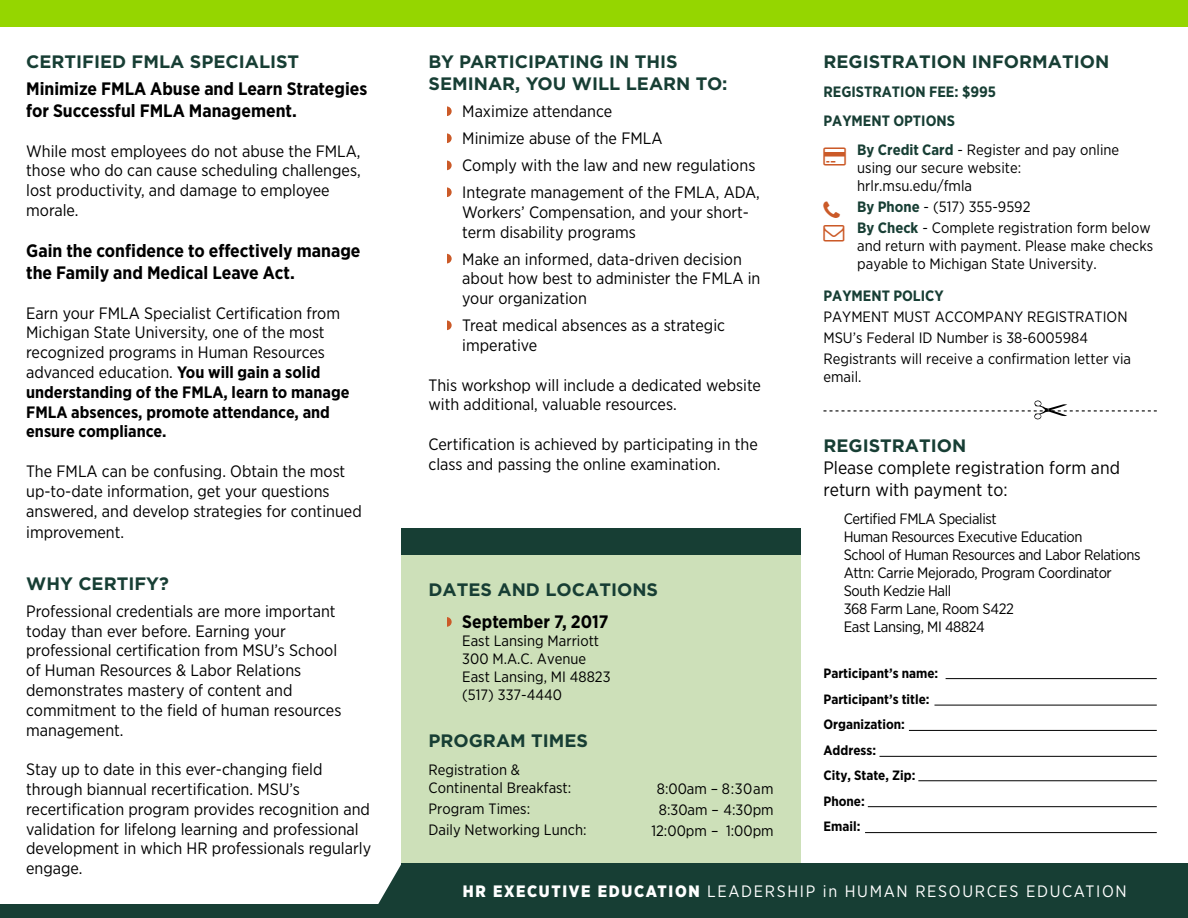
<style>
.page{position:relative;width:1188px;height:918px;background:#fff}
.page>*{position:absolute;margin:0;border:0;box-sizing:border-box;transform-origin:0 0}
.t1{font:700 18px/21.6px "Gotham";color:#173e34}
.t2{font:700 18px/21.6px "Gotham Narrow";color:#000}
.t3{font:18px/21.6px "Gotham Narrow";color:#000}
.t4{font:16.5px/19.8px "Gotham Narrow";color:#000}
.t5{font:16.5px "Gotham Narrow";letter-spacing:.1em;color:#fff}
.t6{font:15px/18px "Gotham Narrow";color:#000}
.t7{font:15px "Gotham Narrow";letter-spacing:-.025em;color:#000}
.t8{font:700 15px "Gotham Narrow";color:#173e34}
.t9{font:15px "Gotham Narrow";letter-spacing:.02em;color:#000}
.t10{font:700 13.5px "Gotham Narrow";color:#000}
.s1{font-weight:700}
.s2{font-weight:700;color:#173e34}
.s3{font-weight:900}
</style>
<div class="page">
<div style="left:402px;top:528px;width:399px;height:27px;background:#173e34"></div>
<div style="left:402px;top:555px;width:399px;height:309px;background:#cde0b9"></div>
<hr style="left:865px;top:832px;width:292px;height:1px;background:#000">
<hr style="left:868px;top:806px;width:289px;height:1px;background:#000">
<hr style="left:918px;top:780px;width:239px;height:1px;background:#000">
<hr style="left:879px;top:756px;width:278px;height:1px;background:#000">
<hr style="left:909px;top:730px;width:248px;height:1px;background:#000">
<hr style="left:934px;top:705px;width:223px;height:1px;background:#000">
<hr style="left:946px;top:678px;width:211px;height:1px;background:#000">
<div style="left:402px;top:864px;width:786px;height:54px;background:#173e34"></div>
<svg style="left:824px;top:400px;width:333px;height:19px"></svg>
<div style="left:0;top:0;width:1188px;height:27px;background:#95d600"></div>
<div style="left:442px;top:254px;width:10px;height:9px;background:#cb5a28;border-radius:50%"></div>
<div style="left:437px;top:253px;width:10px;height:11px;background:#fff"></div>
<div style="left:442px;top:320px;width:10px;height:10px;background:#cb5a28;border-radius:50%"></div>
<div style="left:437px;top:320px;width:10px;height:11px;background:#fff"></div>
<div style="left:442px;top:187px;width:10px;height:10px;background:#cb5a28;border-radius:50%"></div>
<div style="left:437px;top:187px;width:10px;height:11px;background:#fff"></div>
<div style="left:442px;top:161px;width:10px;height:9px;background:#cb5a28;border-radius:50%"></div>
<div style="left:437px;top:160px;width:10px;height:11px;background:#fff"></div>
<div style="left:442px;top:133px;width:10px;height:10px;background:#cb5a28;border-radius:50%"></div>
<div style="left:437px;top:133px;width:10px;height:11px;background:#fff"></div>
<div style="left:442px;top:106px;width:10px;height:10px;background:#cb5a28;border-radius:50%"></div>
<div style="left:437px;top:106px;width:10px;height:11px;background:#fff"></div>
<div style="left:442px;top:617px;width:10px;height:10px;background:#cb5a28;border-radius:50%"></div>
<div style="left:437px;top:617px;width:10px;height:10px;background:#cde0b9"></div>
<div style="left:0;top:904px;width:402px;height:14px;background:#173e34"></div>
<svg style="left:378px;top:864px;width:24px;height:40px"></svg>
<p class="t1" style="left:26px;top:51px;width:274px">CERTIFIED FMLA SPECIALIST</p>
<p class="t2" style="left:26px;top:78px;width:343px">Minimize FMLA Abuse and Learn Strategies for Successful FMLA Management.</p>
<p class="t4" style="left:26px;top:141px;width:336px">While most employees do not abuse the FMLA, those who do can cause scheduling challenges, lost productivity, and damage to employee morale.</p>
<p class="t2" style="left:26px;top:240px;width:336px">Gain the confidence to effectively manage the Family and Medical Leave Act.</p>
<p class="t4" style="left:26px;top:303px;width:325px">Earn your FMLA Specialist Certification from Michigan State University, one of the most recognized programs in Human Resources advanced education. <span class="s1">You will gain a solid understanding of the FMLA, learn to manage FMLA absences, promote attendance, and ensure compliance.</span></p>
<p class="t4" style="left:26px;top:461px;width:337px">The FMLA can be confusing. Obtain the most up-to-date information, get your questions answered, and develop strategies for continued</p>
<p class="t4" style="left:26px;top:522px;width:99px">improvement.</p>
<p class="t1" style="left:26px;top:573px;width:144px">WHY CERTIFY?</p>
<p class="t4" style="left:26px;top:601px;width:317px">Professional credentials are more important today than ever before. Earning your professional certification from MSU’s School of Human Resources &amp; Labor Relations demonstrates mastery of content and commitment to the field of human resources management.</p>
<p class="t4" style="left:26px;top:759px;width:347px">Stay up to date in this ever-changing field through biannual recertification. MSU’s recertification program provides recognition and validation for lifelong learning and professional development in which HR professionals regularly engage.</p>
<p class="t1" style="left:429px;top:51px;width:301px">BY PARTICIPATING IN THIS<br>SEMINAR, YOU WILL LEARN TO:</p>
<p class="t4" style="left:462px;top:101px;width:151px">Maximize attendance</p>
<p class="t4" style="left:462px;top:128px;width:202px">Minimize abuse of the FMLA</p>
<p class="t4" style="left:462px;top:155px;width:295px">Comply with the law and new regulations</p>
<p class="t4" style="left:462px;top:182px;width:299px">Integrate management of the FMLA, ADA,<br>Workers’ Compensation, and your short&shy;term disability programs</p>
<p class="t4" style="left:462px;top:249px;width:300px">Make an informed, data-driven decision about how best to administer the FMLA in your organization</p>
<p class="t4" style="left:462px;top:315px;width:264px">Treat medical absences as a strategic imperative</p>
<p class="t4" style="left:429px;top:375px;width:334px">This workshop will include a dedicated website with additional, valuable resources.</p>
<p class="t4" style="left:429px;top:434px;width:331px">Certification is achieved by participating in the class and passing the online examination.</p>
<p class="t1" style="left:429px;top:579px;width:231px">DATES AND LOCATIONS</p>
<p class="t2" style="left:462px;top:611px;width:148px">September 7, 2017</p>
<p class="t6" style="left:462px;top:632px;width:138px">East Lansing Marriott</p>
<p class="t6" style="left:462px;top:650px;width:125px">300 M.A.C. Avenue</p>
<p class="t6" style="left:462px;top:668px;width:150px">East Lansing, MI 48823</p>
<p class="t6" style="left:462px;top:686px;width:101px">(517) 337-4440</p>
<p class="t1" style="left:429px;top:729px;width:161px">PROGRAM TIMES</p>
<p class="t6" style="left:429px;top:761px;width:93px">Registration &amp;</p>
<p class="t6" style="left:429px;top:779px;width:144px">Continental Breakfast:</p>
<p class="t6" style="left:429px;top:800px;width:103px">Program Times:</p>
<p class="t6" style="left:429px;top:821px;width:160px">Daily Networking Lunch:</p>
<p class="t9" style="left:657px;top:779px;width:118px">8:00am – 8:30am</p>
<p class="t6" style="left:659px;top:800px;width:116px">8:30am – 4:30pm</p>
<p class="t6" style="left:651px;top:821px;width:124px">12:00pm – 1:00pm</p>
<p class="t1" style="left:824px;top:51px;width:287px">REGISTRATION INFORMATION</p>
<p class="t8" style="left:824px;top:82px;width:174px">REGISTRATION FEE: $995</p>
<p class="t8" style="left:824px;top:111px;width:133px">PAYMENT OPTIONS</p>
<p class="t6" style="left:857px;top:140px;width:264px"><span class="s2">By Credit Card</span> - Register and pay online using our secure website:</p>
<p class="t6" style="left:857px;top:176px;width:116px">hrlr.msu.edu/fmla</p>
<p class="t6" style="left:857px;top:197px;width:175px"><span class="s2">By Phone</span> - (517) 355-9592</p>
<p class="t6" style="left:857px;top:218px;width:297px"><span class="s2">By Check</span> - Complete registration form below and return with payment. Please make checks payable to Michigan State University.</p>
<p class="t8" style="left:824px;top:286px;width:122px">PAYMENT POLICY</p>
<p class="t6" style="left:824px;top:308px;width:306px">PAYMENT MUST ACCOMPANY REGISTRATION</p>
<p class="t6" style="left:824px;top:329px;width:266px">MSU’s Federal ID Number is 38-6005984</p>
<p class="t6" style="left:824px;top:350px;width:309px">Registrants will receive a confirmation letter via email.</p>
<p class="t1" style="left:824px;top:435px;width:144px">REGISTRATION</p>
<p class="t3" style="left:824px;top:457px;width:298px">Please complete registration form and return with payment to:</p>
<p class="t7" style="left:844px;top:510px;width:154px">Certified FMLA Specialist</p>
<p class="t7" style="left:844px;top:528px;width:240px">Human Resources Executive Education</p>
<p class="t7" style="left:844px;top:546px;width:298px">School of Human Resources and Labor Relations</p>
<p class="t7" style="left:844px;top:564px;width:270px">Attn: Carrie Mejorado, Program Coordinator</p>
<p class="t7" style="left:844px;top:582px;width:109px">South Kedzie Hall</p>
<p class="t7" style="left:844px;top:600px;width:172px">368 Farm Lane, Room S422</p>
<p class="t7" style="left:844px;top:618px;width:143px">East Lansing, MI 48824</p>
<p class="t10" style="left:824px;top:665px;width:116px">Participant’s name:</p>
<p class="t10" style="left:824px;top:690px;width:108px">Participant’s title:</p>
<p class="t10" style="left:824px;top:716px;width:83px">Organization:</p>
<p class="t10" style="left:824px;top:741px;width:54px">Address:</p>
<p class="t10" style="left:824px;top:767px;width:93px">City, State, Zip:</p>
<p class="t10" style="left:824px;top:792px;width:43px">Phone:</p>
<p class="t10" style="left:824px;top:818px;width:38px">Email:</p>
<p class="t5" style="left:463px;top:881px;width:665px"><span class="s3">HR EXECUTIVE EDUCATION</span> LEADERSHIP in HUMAN RESOURCES EDUCATION</p>
</div>
